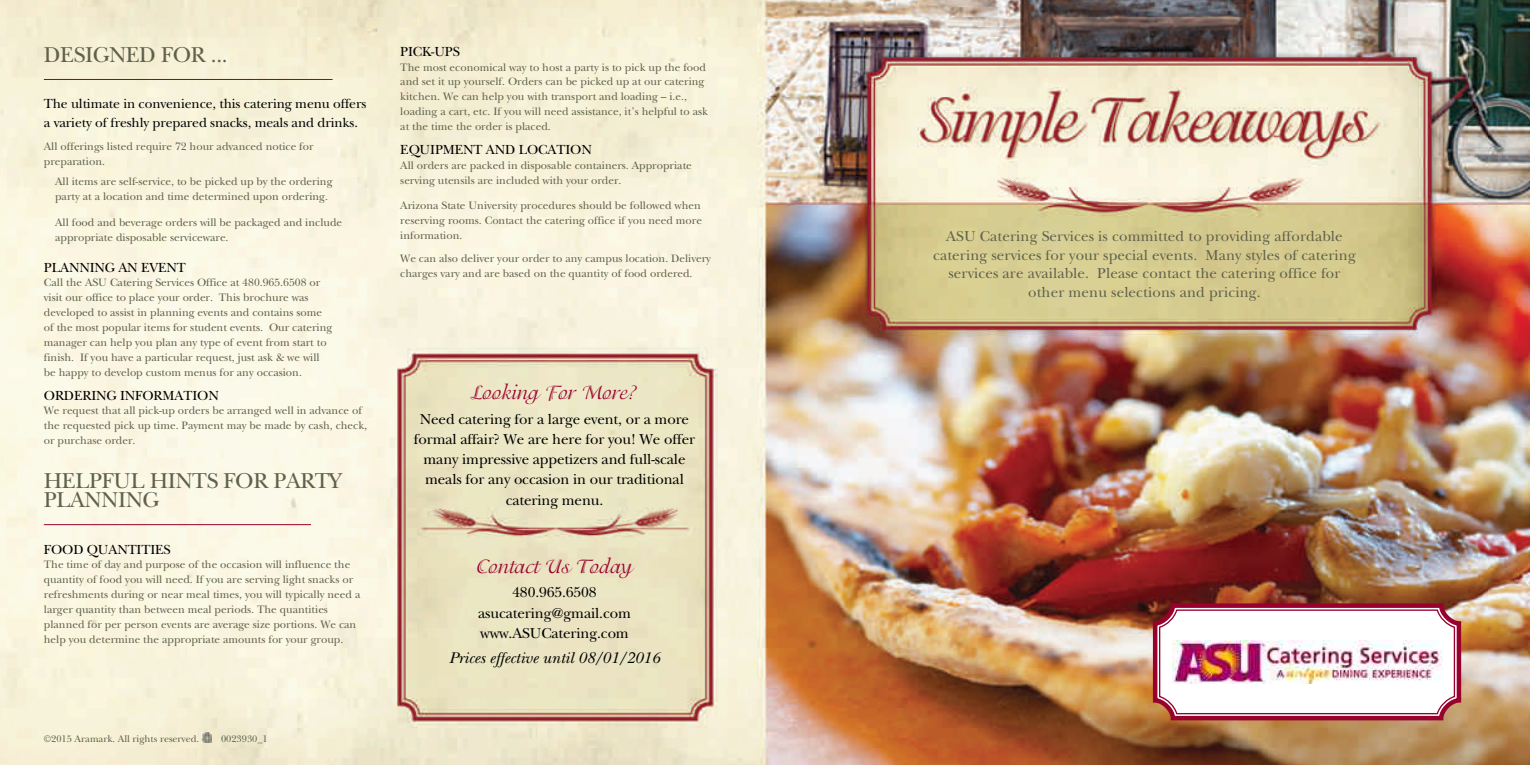
<style>
.page{position:relative;width:1530px;height:765px;background:#fff}
.page>*{position:absolute;margin:0;border:0;box-sizing:border-box;transform-origin:0 0}
.t1{font:22.5px/18.8px "All And None";letter-spacing:-.015em;color:#60614b}
.t2{font:21.25px "All And None";letter-spacing:-.005em;color:#98012d}
.t3{font:16.25px "All And None";color:#000}
.t4{font:15px/20.2px "All And None";letter-spacing:-.01em;color:#000;text-align:center}
.t5{font:15px/18.8px "All And None";letter-spacing:.01em;color:#60614b;text-align:center}
.t6{font:13.75px/18.8px "All And None";letter-spacing:-.01em;color:#000}
.t7{font:11.25px/15px "All And None";color:#60614b}
.t8{font:10px "All And None";color:#60614b}
</style>
<div class="page">
<img style="left:0;top:0;width:1530px;height:765px">
<div style="left:1155px;top:606px;width:304px;height:112px;background:#fff;border-radius:18px"></div>
<div style="left:1159px;top:609px;width:296px;height:105px;border:1px solid #98012d;border-radius:17px"></div>
<div style="left:1153px;top:603px;width:308px;height:117px;border:4px solid #98012d;border-radius:18px"></div>
<img style="left:1172px;top:640px;width:270px;height:44px">
<svg style="left:202px;top:733px;width:9px;height:9px"></svg>
<hr style="left:44px;top:79px;width:289px;height:1px;background:#98012d">
<hr style="left:44px;top:524px;width:267px;height:1px;background:#98012d">
<h1 class="t1" style="left:44px;top:45px;width:185px">DESIGNED FOR ...</h1>
<p class="t6" style="left:44px;top:94px;width:324px">The ultimate in convenience, this catering menu offers a variety of freshly prepared snacks, meals and drinks.</p>
<p class="t7" style="left:44px;top:139px;width:271px">All offerings listed require 72 hour advanced notice for preparation.</p>
<p class="t7" style="left:55px;top:173px;width:279px">All items are self-service, to be picked up by the ordering party at a location and time determined upon ordering.</p>
<p class="t7" style="left:55px;top:215px;width:289px">All food and beverage orders will be packaged and include appropriate disposable serviceware.</p>
<p class="t6" style="left:44px;top:258px;width:144px">PLANNING AN EVENT</p>
<p class="t7" style="left:44px;top:275px;width:290px">Call the ASU Catering Services Office at 480.965.6508 or visit our office to place your order. This brochure was developed to assist in planning events and contains some of the most popular items for student events. Our catering manager can help you plan any type of event from start to finish. If you have a particular request, just ask &amp; we will be happy to develop custom menus for any occasion.</p>
<p class="t6" style="left:44px;top:386px;width:177px">ORDERING INFORMATION</p>
<p class="t7" style="left:44px;top:403px;width:325px">We request that all pick-up orders be arranged well in advance of the requested pick up time. Payment may be made by cash, check, or purchase order.</p>
<h1 class="t1" style="left:44px;top:471px;width:299px">HELPFUL HINTS FOR PARTY<br>PLANNING</h1>
<p class="t6" style="left:44px;top:540px;width:128px">FOOD QUANTITIES</p>
<p class="t7" style="left:44px;top:557px;width:318px">The time of day and purpose of the occasion will influence the quantity of food you will need. If you are serving light snacks or refreshments during or near meal times, you will typically need a larger quantity than between meal periods. The quantities planned for per person events are average size portions. We can help you determine the appropriate amounts for your group.</p>
<p class="t8" style="left:44px;top:733px;width:157px">©2015 Aramark. All rights reserved.</p>
<p class="t8" style="left:221px;top:733px;width:48px">0023930_1</p>
<p class="t6" style="left:400px;top:42px;width:61px">PICK-UPS</p>
<p class="t7" style="left:400px;top:59px;width:309px">The most economical way to host a party is to pick up the food and set it up yourself. Orders can be picked up at our catering kitchen. We can help you with transport and loading – i.e., loading a cart, etc. If you will need assistance, it’s helpful to ask at the time the order is placed.</p>
<p class="t6" style="left:400px;top:140px;width:193px">EQUIPMENT AND LOCATION</p>
<p class="t7" style="left:400px;top:157px;width:293px">All orders are packed in disposable containers. Appropriate serving utensils are included with your order.</p>
<p class="t7" style="left:400px;top:198px;width:303px;text-align:justify">Arizona State University procedures should be followed when reserving rooms. Contact the catering office if you need more information.</p>
<p class="t7" style="left:400px;top:250px;width:313px">We can also deliver your order to any campus location. Delivery charges vary and are based on the quantity of food ordered.</p>
<h2 class="t2" style="left:472px;top:379px;width:167px">Looking For More?</h2>
<h3 class="t4" style="left:414px;top:408px;width:283px">Need catering for a large event, or a more formal affair? We are here for you! We offer many impressive appetizers and full-scale meals for any occasion in our traditional catering menu.</h3>
<h2 class="t2" style="left:476px;top:553px;width:158px">Contact Us Today</h2>
<h3 class="t4" style="left:478px;top:582px;width:154px">480.965.6508 asucatering@gmail.com www.ASUCatering.com</h3>
<h3 class="t3" style="left:449px;top:647px;width:212px">Prices effective until 08/01/2016</h3>
<h3 class="t5" style="left:933px;top:226px;width:424px">ASU Catering Services is committed to providing affordable catering services for your special events. Many styles of catering services are available. Please contact the catering office for other menu selections and pricing.</h3>
</div>
